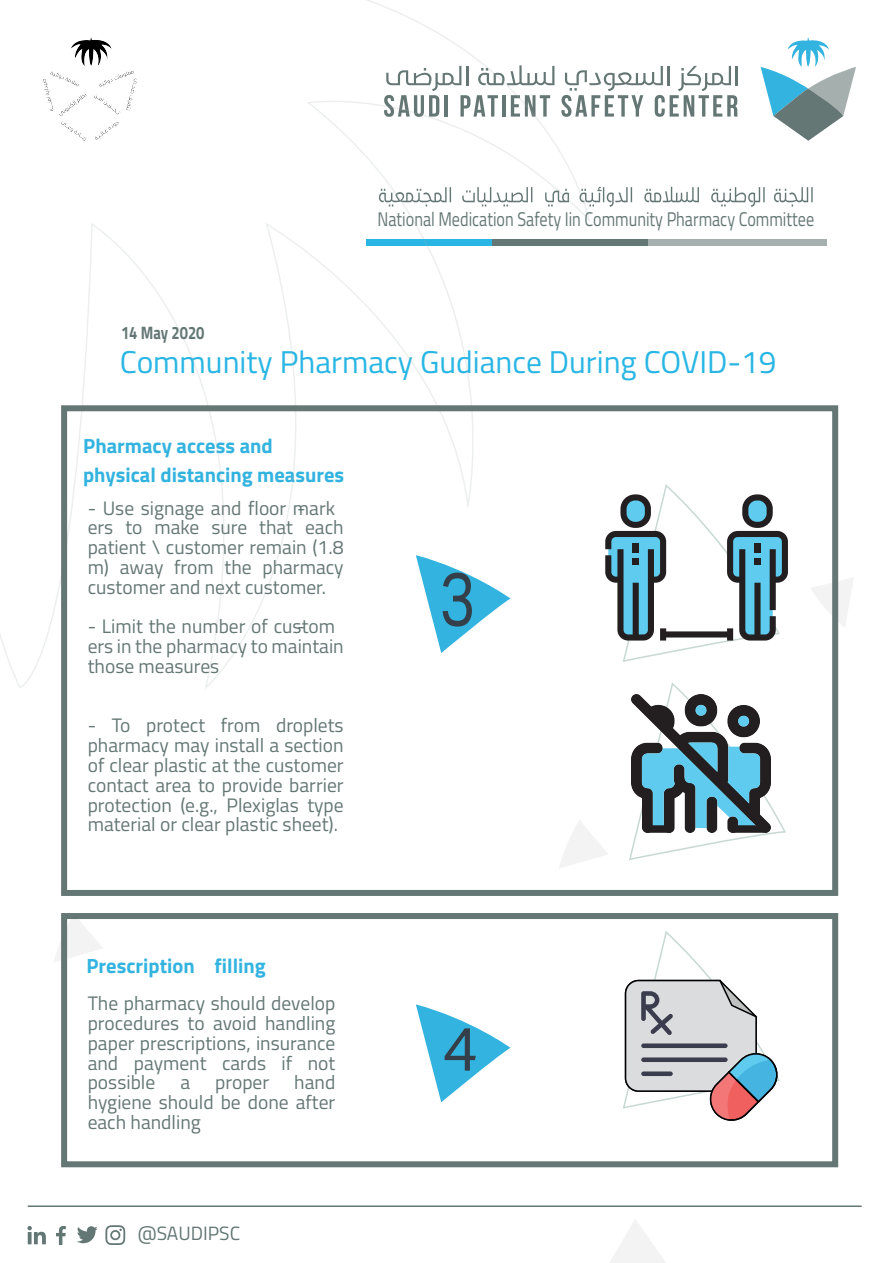
<style>
.page{position:relative;width:893px;height:1263px;background:#fff}
.page>*{position:absolute;margin:0;border:0;box-sizing:border-box;transform-origin:0 0}
.t1{font:74.1px "Noor";color:#343f49;scale:.83 1}
.t2{font:61.2px "Noor";color:#343f49}
.t3{font:31.5px "Titillium Web";color:#29b6e4}
.t4{font:700 20.55px/29px "Titillium Web";color:#33b3df}
.t5{font:19.8px "Titillium Web";color:#647775;scale:.82 1}
.t6{font:19.5px/19.8px "Titillium Web";color:#647775;text-align:justify}
.t7{font:19.2px "Titillium Web";color:#637775}
.t8{font:700 18px "Titillium Web";color:#637775;scale:.82 1}
</style>
<div class="page">
<svg style="left:629px;top:682px;width:157px;height:179px"></svg>
<svg style="left:416px;top:1004px;width:94px;height:98px"></svg>
<img style="left:632px;top:694px;width:139px;height:139px">
<svg style="left:610px;top:1220px;width:56px;height:43px"></svg>
<svg style="left:811px;top:577px;width:43px;height:51px"></svg>
<svg style="left:54px;top:920px;width:48px;height:42px"></svg>
<svg style="left:560px;top:821px;width:48px;height:47px"></svg>
<svg style="left:77px;top:1226px;width:21px;height:17px"></svg>
<svg style="left:105px;top:1225px;width:20px;height:20px"></svg>
<svg style="left:56px;top:1226px;width:10px;height:19px"></svg>
<svg style="left:27px;top:1226px;width:19px;height:18px"></svg>
<svg style="left:761px;top:37px;width:95px;height:104px"></svg>
<svg style="left:591px;top:66px;width:147px;height:51px"></svg>
<hr style="left:28px;top:1205px;width:834px;height:2px;background:#637775">
<svg style="left:623px;top:931px;width:157px;height:190px"></svg>
<svg style="left:605px;top:484px;width:183px;height:178px"></svg>
<div style="left:648px;top:825px;width:23px;height:8px;background:#231f20"></div>
<div style="left:732px;top:825px;width:32px;height:8px;background:#231f20"></div>
<div style="left:555px;top:240px;width:271px;height:6px;background:#a5b0ae"></div>
<div style="left:428px;top:240px;width:220px;height:6px;background:#637775"></div>
<svg style="left:591px;top:187px;width:222px;height:20px"></svg>
<svg style="left:0;top:0;width:591px;height:689px"></svg>
<div style="left:61px;top:405px;width:777px;height:491px;border:6px solid #647775"></div>
<div style="left:61px;top:913px;width:777px;height:254px;border:6px solid #647775"></div>
<p class="t8" style="left:121px;top:319px;width:103px">14 May 2020</p>
<p class="t5" style="left:378px;top:204px;width:534px">National Medication Safety Iin Community Pharmacy Committee</p>
<h3 class="t3" style="left:120px;top:339px;width:658px">Community Pharmacy Gudiance During COVID-19</h3>
<p class="t4" style="left:83px;top:430px;width:263px">Pharmacy access and physical distancing measures</p>
<p class="t6" style="left:88px;top:497px;width:249px">- Use signage and floor mark</p>
<p class="t6" style="left:88px;top:497px;width:257px;text-align:left;text-indent:209px">-<br>ers to make sure that each patient \ customer remain (1.8 m) away from the pharmacy customer and next customer.</p>
<p class="t6" style="left:88px;top:616px;width:249px">- Limit the number of custom</p>
<p class="t6" style="left:88px;top:616px;width:258px;text-align:left;text-indent:209px">-<br>ers in the pharmacy to maintain those measures</p>
<p class="t6" style="left:88px;top:715px;width:257px">- To protect from droplets pharmacy may install a section of clear plastic at the customer contact area to provide barrier protection (e.g., Plexiglas type material or clear plastic sheet).</p>
<p class="t4" style="left:87px;top:950px;width:181px">Prescription filling</p>
<p class="t6" style="left:88px;top:992px;width:249px">The pharmacy should develop procedures to avoid handling paper prescriptions, insurance and payment cards if not possible</p>
<p class="t6" style="left:88px;top:1072px;width:249px;text-indent:207px">hand hygiene should be done after each handling</p>
<p class="t6" style="left:180px;top:1072px;width:11px">a</p>
<p class="t6" style="left:215px;top:1072px;width:55px">proper</p>
<p class="t7" style="left:138px;top:1219px;width:104px">@SAUDIPSC</p>
<h1 class="t1" style="left:440px;top:546px;width:45px">3</h1>
<h2 class="t2" style="left:442px;top:1005px;width:38px">4</h2>
</div>
